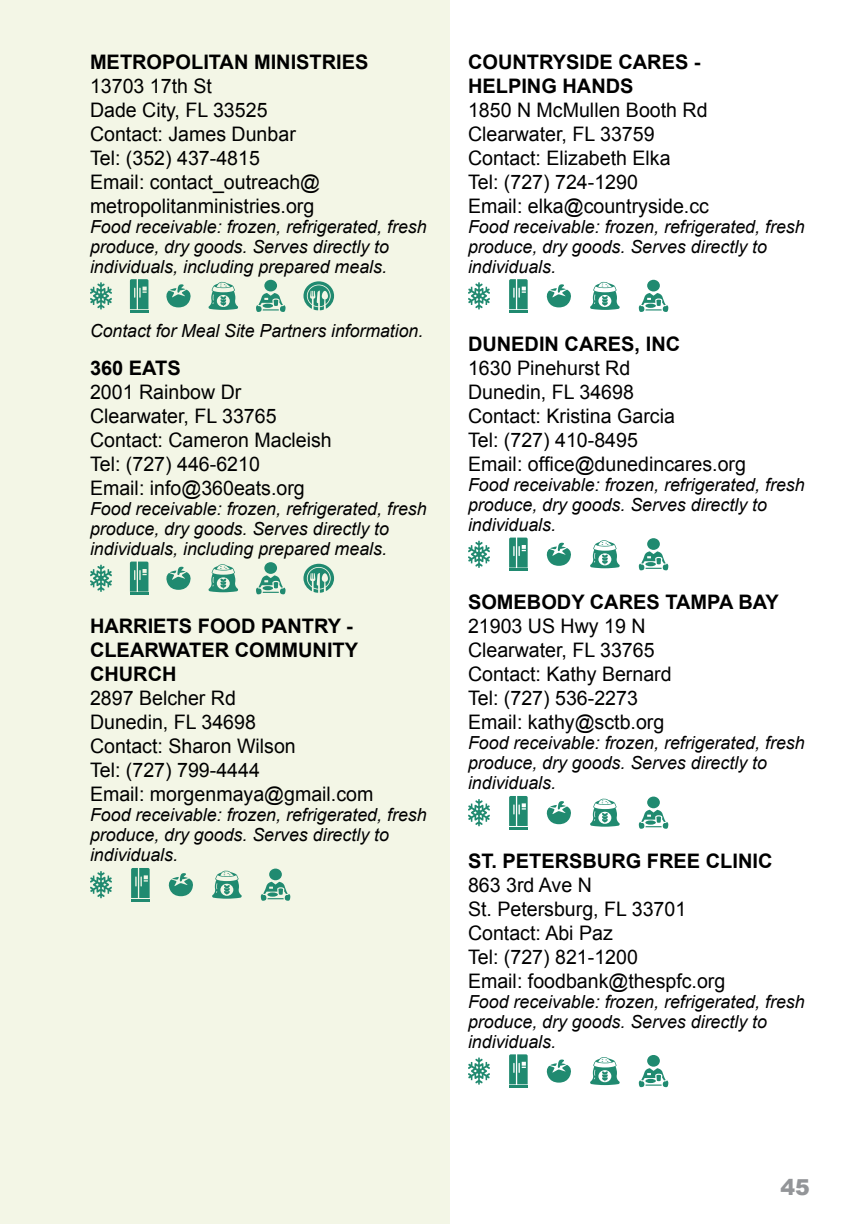
<style>
.page{position:relative;width:864px;height:1224px;background:#fff}
.page>*{position:absolute;margin:0;border:0;box-sizing:border-box;transform-origin:0 0}
.t1{font:900 22px "Arial";color:#939598}
.t2{font:20px/24px "Arial";color:#000}
.t3{font:700 20px/24px "Arial";color:#000}
.t4{font:italic 18px/20px "Arial";color:#000}
</style>
<div class="page">
<div style="left:0;top:0;width:450px;height:1224px;background:#f3f6e6"></div>
<hr style="left:509px;top:310px;width:19px;height:3px;background:#208a70">
<hr style="left:130px;top:310px;width:18px;height:3px;background:#208a70">
<svg style="left:303px;top:281px;width:31px;height:29px"></svg>
<svg style="left:166px;top:284px;width:25px;height:23px"></svg>
<svg style="left:130px;top:279px;width:18px;height:30px"></svg>
<svg style="left:90px;top:282px;width:22px;height:27px"></svg>
<svg style="left:208px;top:282px;width:30px;height:28px"></svg>
<div style="left:264px;top:280px;width:13px;height:11px;background:#208a70;border-radius:50%"></div>
<svg style="left:256px;top:293px;width:30px;height:19px"></svg>
<svg style="left:263px;top:304px;width:10px;height:4px"></svg>
<svg style="left:303px;top:564px;width:31px;height:29px"></svg>
<svg style="left:166px;top:566px;width:25px;height:24px"></svg>
<svg style="left:130px;top:562px;width:18px;height:33px"></svg>
<svg style="left:90px;top:565px;width:22px;height:27px"></svg>
<svg style="left:208px;top:564px;width:30px;height:28px"></svg>
<div style="left:264px;top:562px;width:13px;height:12px;background:#208a70;border-radius:50%"></div>
<svg style="left:256px;top:575px;width:30px;height:19px"></svg>
<svg style="left:263px;top:586px;width:10px;height:4px"></svg>
<svg style="left:168px;top:873px;width:25px;height:23px"></svg>
<svg style="left:131px;top:868px;width:19px;height:33px"></svg>
<svg style="left:90px;top:871px;width:22px;height:27px"></svg>
<svg style="left:212px;top:870px;width:30px;height:29px"></svg>
<div style="left:269px;top:869px;width:13px;height:11px;background:#208a70;border-radius:50%"></div>
<svg style="left:261px;top:882px;width:29px;height:19px"></svg>
<div style="left:267px;top:892px;width:11px;height:5px;background:#208a70;border-radius:50%"></div>
<svg style="left:546px;top:284px;width:25px;height:23px"></svg>
<svg style="left:509px;top:279px;width:19px;height:30px"></svg>
<svg style="left:468px;top:282px;width:22px;height:27px"></svg>
<svg style="left:590px;top:282px;width:30px;height:28px"></svg>
<div style="left:647px;top:280px;width:13px;height:11px;background:#208a70;border-radius:50%"></div>
<svg style="left:639px;top:293px;width:29px;height:19px"></svg>
<svg style="left:645px;top:304px;width:11px;height:4px"></svg>
<svg style="left:546px;top:542px;width:25px;height:24px"></svg>
<svg style="left:509px;top:538px;width:19px;height:33px"></svg>
<svg style="left:468px;top:541px;width:22px;height:27px"></svg>
<svg style="left:590px;top:540px;width:30px;height:28px"></svg>
<div style="left:647px;top:538px;width:13px;height:12px;background:#208a70;border-radius:50%"></div>
<svg style="left:639px;top:551px;width:29px;height:19px"></svg>
<svg style="left:645px;top:562px;width:11px;height:4px"></svg>
<svg style="left:546px;top:801px;width:25px;height:23px"></svg>
<svg style="left:509px;top:796px;width:19px;height:33px"></svg>
<svg style="left:468px;top:799px;width:22px;height:27px"></svg>
<svg style="left:590px;top:798px;width:30px;height:29px"></svg>
<div style="left:647px;top:797px;width:13px;height:11px;background:#208a70;border-radius:50%"></div>
<svg style="left:639px;top:810px;width:29px;height:19px"></svg>
<div style="left:645px;top:820px;width:11px;height:5px;background:#208a70;border-radius:50%"></div>
<svg style="left:546px;top:1059px;width:25px;height:24px"></svg>
<svg style="left:509px;top:1054px;width:19px;height:34px"></svg>
<svg style="left:468px;top:1057px;width:22px;height:28px"></svg>
<svg style="left:590px;top:1057px;width:30px;height:28px"></svg>
<div style="left:647px;top:1055px;width:13px;height:12px;background:#208a70;border-radius:50%"></div>
<svg style="left:639px;top:1068px;width:29px;height:19px"></svg>
<svg style="left:645px;top:1079px;width:11px;height:4px"></svg>
<p class="t3" style="left:90px;top:50px;width:280px">METROPOLITAN MINISTRIES</p>
<p class="t2" style="left:90px;top:74px;width:232px">13703 17th St<br>Dade City, FL 33525<br>Contact: James Dunbar<br>Tel: (352) 437-4815<br>Email: contact_outreach@ metropolitanministries.org</p>
<p class="t4" style="left:90px;top:217px;width:338px">Food receivable: frozen, refrigerated, fresh produce, dry goods. Serves directly to individuals, including prepared meals.</p>
<p class="t4" style="left:90px;top:321px;width:335px">Contact for Meal Site Partners information.</p>
<p class="t3" style="left:90px;top:357px;width:92px">360 EATS</p>
<p class="t2" style="left:90px;top:380px;width:243px">2001 Rainbow Dr<br>Clearwater, FL 33765<br>Contact: Cameron Macleish<br>Tel: (727) 446-6210<br>Email: info@360eats.org</p>
<p class="t4" style="left:90px;top:499px;width:338px">Food receivable: frozen, refrigerated, fresh produce, dry goods. Serves directly to individuals, including prepared meals.</p>
<p class="t3" style="left:90px;top:615px;width:270px">HARRIETS FOOD PANTRY -<br>CLEARWATER COMMUNITY<br>CHURCH</p>
<p class="t2" style="left:90px;top:687px;width:285px">2897 Belcher Rd<br>Dunedin, FL 34698<br>Contact: Sharon Wilson<br>Tel: (727) 799-4444<br>Email: morgenmaya@gmail.com</p>
<p class="t4" style="left:90px;top:805px;width:338px">Food receivable: frozen, refrigerated, fresh produce, dry goods. Serves directly to individuals.</p>
<p class="t3" style="left:468px;top:50px;width:234px">COUNTRYSIDE CARES -<br>HELPING HANDS</p>
<p class="t2" style="left:468px;top:98px;width:243px">1850 N McMullen Booth Rd<br>Clearwater, FL 33759<br>Contact: Elizabeth Elka<br>Tel: (727) 724-1290<br>Email: elka@countryside.cc</p>
<p class="t4" style="left:468px;top:217px;width:338px">Food receivable: frozen, refrigerated, fresh produce, dry goods. Serves directly to individuals.</p>
<p class="t3" style="left:468px;top:333px;width:214px">DUNEDIN CARES, INC</p>
<p class="t2" style="left:468px;top:356px;width:280px">1630 Pinehurst Rd<br>Dunedin, FL 34698<br>Contact: Kristina Garcia<br>Tel: (727) 410-8495<br>Email: office@dunedincares.org</p>
<p class="t4" style="left:468px;top:475px;width:338px">Food receivable: frozen, refrigerated, fresh produce, dry goods. Serves directly to individuals.</p>
<p class="t3" style="left:468px;top:591px;width:312px">SOMEBODY CARES TAMPA BAY</p>
<p class="t2" style="left:468px;top:615px;width:205px">21903 US Hwy 19 N<br>Clearwater, FL 33765<br>Contact: Kathy Bernard<br>Tel: (727) 536-2273<br>Email: kathy@sctb.org</p>
<p class="t4" style="left:468px;top:733px;width:338px">Food receivable: frozen, refrigerated, fresh produce, dry goods. Serves directly to individuals.</p>
<p class="t3" style="left:468px;top:849px;width:306px">ST. PETERSBURG FREE CLINIC</p>
<p class="t2" style="left:468px;top:873px;width:259px">863 3rd Ave N<br>St. Petersburg, FL 33701<br>Contact: Abi Paz<br>Tel: (727) 821-1200<br>Email: foodbank@thespfc.org</p>
<p class="t4" style="left:468px;top:992px;width:338px">Food receivable: frozen, refrigerated, fresh produce, dry goods. Serves directly to individuals.</p>
<p class="t1" style="left:781px;top:1171px;width:31px">45</p>
</div>
